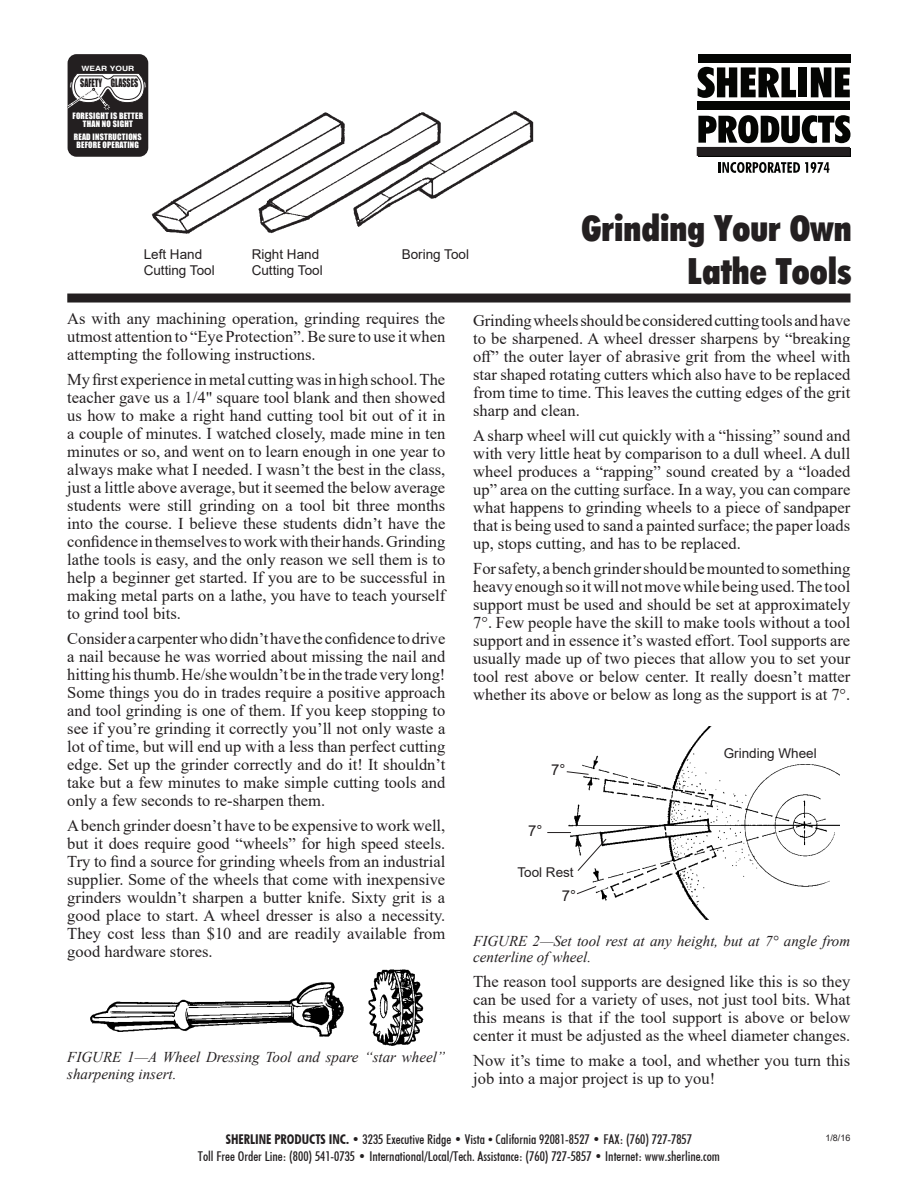
<style>
.page{position:relative;width:918px;height:1188px;background:#fff}
.page>*{position:absolute;margin:0;border:0;box-sizing:border-box;transform-origin:0 0}
.Headline{font:36px "Futuri Condensed Extra Bold SWFTE";color:#231f20}
.Body_text{font:16.5px/18px "Times New Roman";color:#231f20;text-align:justify}
.t1{font:italic 15px/16.5px "Times New Roman";color:#231f20}
.t2{font:15px "Arial";color:#231f20}
.t3{font:13.5px/16.5px "Futuri Condensed Regular SWFTE";color:#231f20;text-align:center}
.t4{font:13.5px "Arial";color:#231f20}
.t5{font:10.65px "Impact";color:#231f20;scale:.75 1}
.t6{font:9px "Arial";color:#231f20}
.t7{font:8.1px/8.1px "Impact";letter-spacing:.025em;color:#fff;text-align:center}
.t8{font:700 7.35px "Helvetica";color:#fff;scale:1.17 1}
.s1{font-family:"Futuri Condensed Bold SWFTE"}
.s2{font-family:"Futuri Condensed Extra Bold SWFTE"}
.s3{font-family:"Times"}
</style>
<div class="page">
<div style="left:68px;top:54px;width:80px;height:103px;background:#231f20;border-radius:9px"></div>
<svg style="left:67px;top:73px;width:79px;height:37px"></svg>
<svg style="left:698px;top:67px;width:98px;height:31px"></svg>
<div style="left:799px;top:67px;width:8px;height:30px;background:#040503"></div>
<svg style="left:811px;top:67px;width:39px;height:30px"></svg>
<svg style="left:698px;top:115px;width:152px;height:28px"></svg>
<div style="left:698px;top:102px;width:152px;height:8px;background:#040503"></div>
<div style="left:698px;top:54px;width:152px;height:9px;background:#040503"></div>
<svg style="left:718px;top:162px;width:111px;height:11px"></svg>
<img style="left:152px;top:110px;width:382px;height:124px">
<div style="left:67px;top:294px;width:783px;height:9px;background:#231f20"></div>
<img style="left:90px;top:969px;width:334px;height:77px">
<img style="left:568px;top:726px;width:272px;height:193px">
<svg style="left:547px;top:832px;width:24px;height:1px"></svg>
<svg style="left:566px;top:771px;width:23px;height:4px"></svg>
<svg style="left:576px;top:885px;width:21px;height:10px"></svg>
<svg style="left:577px;top:838px;width:30px;height:34px"></svg>
<div style="left:697px;top:147px;width:153px;height:9px;background:#231f20"></div>
<p class="t8" style="left:82px;top:64px;width:47px">WEAR YOUR</p>
<p class="t5" style="left:80px;top:75px;width:79px">SAFETY GLASSES</p>
<p class="t7" style="left:73px;top:112px;width:72px">FORESIGHT IS BETTER<br>THAN NO SIGHT</p>
<p class="t7" style="left:74px;top:133px;width:69px">READ INSTRUCTIONS<br>BEFORE OPERATING</p>
<p class="t4" style="left:144px;top:245px;width:60px">Left Hand</p>
<p class="t4" style="left:252px;top:245px;width:69px">Right Hand</p>
<p class="t4" style="left:402px;top:245px;width:69px">Boring Tool</p>
<p class="t4" style="left:144px;top:261px;width:73px">Cutting Tool</p>
<p class="t4" style="left:252px;top:261px;width:73px">Cutting Tool</p>
<p class="Headline" style="left:582px;top:203px;width:272px">Grinding Your Own</p>
<p class="Headline" style="left:688px;top:246px;width:166px">Lathe Tools</p>
<p class="Body_text" style="left:67px;top:309px;width:380px">As with any machining operation, grinding requires the utmost attention to “Eye Protection”. Be sure to use it when attempting the following instructions.</p>
<p class="Body_text" style="left:67px;top:370px;width:380px">My first experience in metal cutting was in high school. The teacher gave us a 1/4" square tool blank and then showed us how to make a right hand cutting tool bit out of it in a couple of minutes. I watched closely, made mine in ten minutes or so, and went on to learn enough in one year to always make what I needed. I wasn’t the best in the class, just a little above average, but it seemed the below average students were still grinding on a tool bit three months into the course. I believe these students didn’t have the confidence in themselves to work with their hands. Grinding lathe tools is easy, and the only reason we sell them is to help a beginner get started. If you are to be successful in making metal parts on a lathe, you have to teach yourself to grind tool bits.</p>
<p class="Body_text" style="left:67px;top:629px;width:380px">Consider a carpenter who didn’t have the confidence to drive a nail because he was worried about missing the nail and hitting his thumb. He/she wouldn’t be in the trade very long!<br>Some things you do in trades require a positive approach and tool grinding is one of them. If you keep stopping to see if you’re grinding it correctly you’ll not only waste a lot of time, but will end up with a less than perfect cutting edge. Set up the grinder correctly and do it! It shouldn’t take but a few minutes to make simple cutting tools and only a few seconds to re-sharpen them.</p>
<p class="Body_text" style="left:67px;top:816px;width:380px">A bench grinder doesn’t have to be expensive to work well, but it does require good “wheels” for high speed steels.<br>Try to find a source for grinding wheels from an industrial supplier. Some of the wheels that come with inexpensive grinders wouldn’t sharpen a butter knife. Sixty grit is a good place to start. A wheel dresser is also a necessity.<br>They cost less than $10 and are readily available from good hardware stores.</p>
<p class="t1" style="left:67px;top:1049px;width:379px">FIGURE 1—A Wheel Dressing Tool and spare “star wheel” sharpening insert.</p>
<p class="Body_text" style="left:473px;top:311px;width:379px">Grinding wheels should be considered cutting tools and have to be sharpened. A wheel dresser sharpens by “breaking off” the outer layer of abrasive grit from the wheel with star shaped rotating cutters which also have to be replaced from time to time. This leaves the cutting edges of the grit sharp and clean.</p>
<p class="Body_text" style="left:473px;top:426px;width:379px">A sharp wheel will cut quickly with a “hissing” sound and with very little heat by comparison to a dull wheel. A dull wheel produces a “rapping” sound created by a “loaded up” area on the cutting surface. In a way, you can compare what happens to grinding wheels to a piece of sandpaper that is being used to sand a painted surface; the paper loads up, stops cutting, and has to be replaced.</p>
<p class="Body_text" style="left:473px;top:558px;width:379px">For safety, a bench grinder should be mounted to something heavy enough so it will not move while being used. The tool support must be used and should be set at approximately 7°. Few people have the skill to make tools without a tool support and in essence it’s wasted effort. Tool supports are usually made up of two pieces that allow you to set your tool rest above or below center. It really doesn’t matter whether its above or below as long as the support is at 7°.</p>
<p class="t2" style="left:551px;top:760px;width:16px">7°</p>
<p class="t2" style="left:528px;top:821px;width:16px">7°</p>
<p class="t4" style="left:517px;top:863px;width:58px">Tool Rest</p>
<p class="t2" style="left:562px;top:885px;width:16px">7°</p>
<p class="t4" style="left:724px;top:744px;width:95px">Grinding Wheel</p>
<p class="t1" style="left:473px;top:932px;width:379px">FIGURE 2—Set tool rest at any height, but at 7° angle from centerline of wheel.</p>
<p class="Body_text" style="left:473px;top:972px;width:379px">The reason tool supports are designed like this is so they can be used for a variety of uses, not just tool bits. What this means is that if the tool support is above or below center it must be adjusted as the wheel diameter changes.</p>
<p class="Body_text" style="left:473px;top:1050px;width:379px">Now it’s time to make a tool, and whether you turn this job into a major project is up to you!</p>
<p class="t3" style="left:198px;top:1131px;width:524px"><span class="s1">SHERLINE PRODUCTS INC.</span> <span class="s2">•</span> 3235 Executive Ridge <span class="s2">•</span> Vista <span class="s3">•</span> California 92081-8527 <span class="s2">•</span> FAX: (760) 727-7857<br>Toll Free Order Line: (800) 541-0735 <span class="s2">•</span> International/Local/Tech. Assistance: (760) 727-5857 <span class="s2">•</span> Internet: www.sherline.com</p>
<p class="t6" style="left:825px;top:1131px;width:27px">1/8/16</p>
</div>
